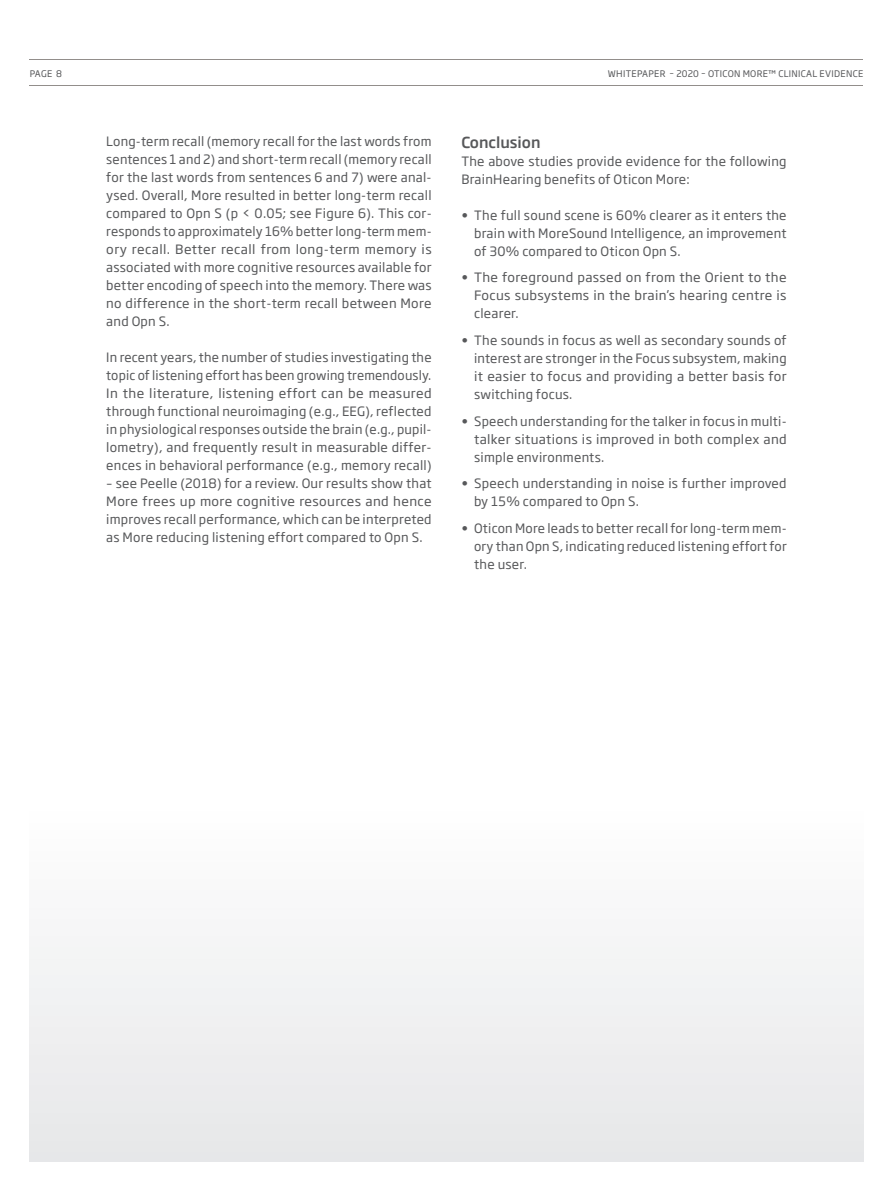
<style>
.page{position:relative;width:893px;height:1191px;background:#fff}
.page>*{position:absolute;margin:0;border:0;box-sizing:border-box;transform-origin:0 0}
.t1{font:500 15px "Soho Gothic Pro";color:#57585a}
.t2{font:12.75px/18px "Soho Gothic Pro";letter-spacing:.02em;color:#57585a;text-align:justify}
.t3{font:9px "Soho Gothic Pro";letter-spacing:.035em;color:#57585a}
</style>
<div class="page">
<div style="left:30px;top:804px;width:833px;height:357px;background:#f2f3f4"></div>
<hr style="left:30px;top:85px;width:833px;height:1px;background:#928e8b">
<hr style="left:30px;top:60px;width:833px;height:1px;background:#928e8b">
<p class="t3" style="left:30px;top:66px;width:34px">PAGE 8</p>
<p class="t3" style="left:608px;top:66px;width:257px">WHITEPAPER – 2020 – OTICON MORE™ CLINICAL EVIDENCE</p>
<p class="t2" style="left:106px;top:132px;width:327px">Long-term recall (memory recall for the last words from sentences 1 and 2) and short-term recall (memory recall for the last words from sentences 6 and 7) were anal&shy;ysed. Overall, More resulted in better long-term recall compared to Opn S (p &lt; 0.05; see Figure 6). This cor&shy;responds to approximately 16% better long-term mem&shy;ory recall. Better recall from long-term memory is associated with more cognitive resources available for better encoding of speech into the memory. There was no difference in the short-term recall between More and Opn S.</p>
<p class="t2" style="left:106px;top:348px;width:327px">In recent years, the number of studies investigating the topic of listening effort has been growing tremendously.<br>In the literature, listening effort can be measured through functional neuroimaging (e.g., EEG), reflected in physiological responses outside the brain (e.g., pupil&shy;lometry), and frequently result in measurable differ&shy;ences in behavioral performance (e.g., memory recall)</p>
<p class="t2" style="left:106px;top:474px;width:327px">– see Peelle (2018) for a review. Our results show that More frees up more cognitive resources and hence improves recall performance, which can be interpreted as More reducing listening effort compared to Opn S.</p>
<p class="t1" style="left:461px;top:131px;width:81px">Conclusion</p>
<p class="t2" style="left:461px;top:151px;width:327px">The above studies provide evidence for the following<br>BrainHearing benefits of Oticon More:</p>
<p class="t2" style="left:474px;top:205px;width:314px;text-indent:-13px">• The full sound scene is 60% clearer as it enters the brain with MoreSound Intelligence, an improvement of 30% compared to Oticon Opn S.</p>
<p class="t2" style="left:474px;top:268px;width:314px;text-indent:-13px">• The foreground passed on from the Orient to the Focus subsystems in the brain’s hearing centre is clearer.</p>
<p class="t2" style="left:474px;top:330px;width:314px;text-indent:-13px">• The sounds in focus as well as secondary sounds of interest are stronger in the Focus subsystem, making it easier to focus and providing a better basis for switching focus.</p>
<p class="t2" style="left:474px;top:411px;width:314px;text-indent:-13px">• Speech understanding for the talker in focus in multi&shy;talker situations is improved in both complex and simple environments.</p>
<p class="t2" style="left:474px;top:473px;width:314px;text-indent:-13px">• Speech understanding in noise is further improved by 15% compared to Opn S.</p>
<p class="t2" style="left:474px;top:518px;width:314px;text-indent:-13px">• Oticon More leads to better recall for long-term mem&shy;ory than Opn S, indicating reduced listening effort for the user.</p>
</div>
